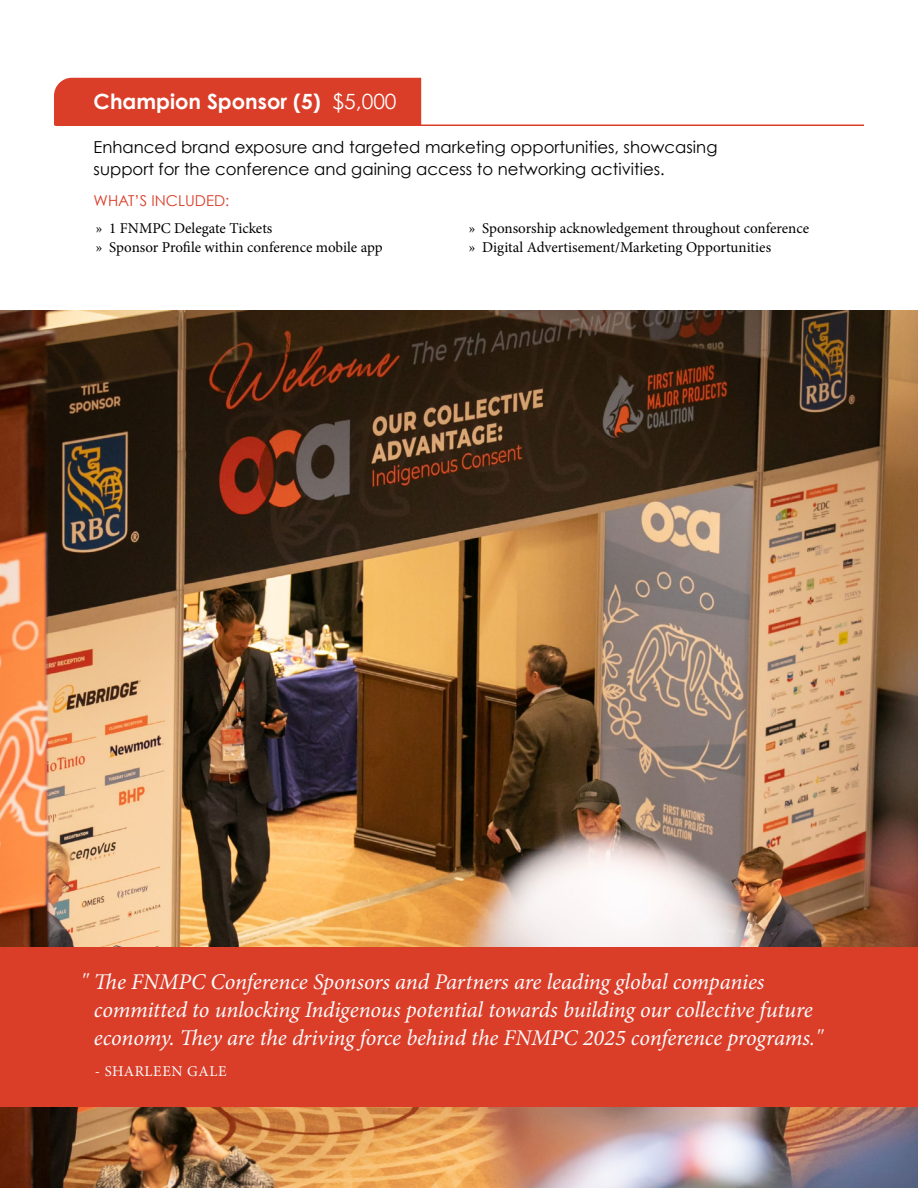
<style>
.page{position:relative;width:918px;height:1188px;background:#fff}
.page>*{position:absolute;margin:0;border:0;box-sizing:border-box;transform-origin:0 0}
.t1{font:italic 22.5px/27.9px "Minion Pro";letter-spacing:-.01em;color:#fafafc}
.t2{font:700 21px "Century Gothic";color:#fff}
.t3{font:16.5px/21.9px "Century Gothic";color:#000}
.t4{font:15px/18.9px "Minion Pro";color:#000}
.t5{font:15px "Century Gothic";color:#da3e29}
.t6{font:15px "Minion Pro";letter-spacing:.04em;color:#fafafc}
.s1{font-weight:400}
</style>
<div class="page">
<div style="left:54px;top:78px;width:367px;height:47px;background:#da3e29"></div>
<hr style="left:55px;top:125px;width:809px;height:1px;background:#da3e29">
<img style="left:0;top:310px;width:918px;height:878px">
<div style="left:0;top:947px;width:918px;height:160px;background:#da3e29"></div>
<p class="t2" style="left:94px;top:89px;width:304px">Champion Sponsor (5) <span class="s1">$5,000</span></p>
<p class="t3" style="left:94px;top:136px;width:625px">Enhanced brand exposure and targeted marketing opportunities, showcasing support for the conference and gaining access to networking activities.</p>
<p class="t5" style="left:94px;top:191px;width:137px">WHAT’S INCLUDED:</p>
<p class="t4" style="left:96px;top:219px;width:288px">» 1 FNMPC Delegate Tickets<br>» Sponsor Profile within conference mobile app</p>
<p class="t4" style="left:469px;top:219px;width:342px">» Sponsorship acknowledgement throughout conference » Digital Advertisement/Marketing Opportunities</p>
<p class="t1" style="left:94px;top:968px;width:731px;text-indent:-14px">" The FNMPC Conference Sponsors and Partners are leading global companies committed to unlocking Indigenous potential towards building our collective future economy. They are the driving force behind the FNMPC 2025 conference programs."</p>
<p class="t6" style="left:95px;top:1061px;width:134px">- SHARLEEN GALE</p>
</div>
